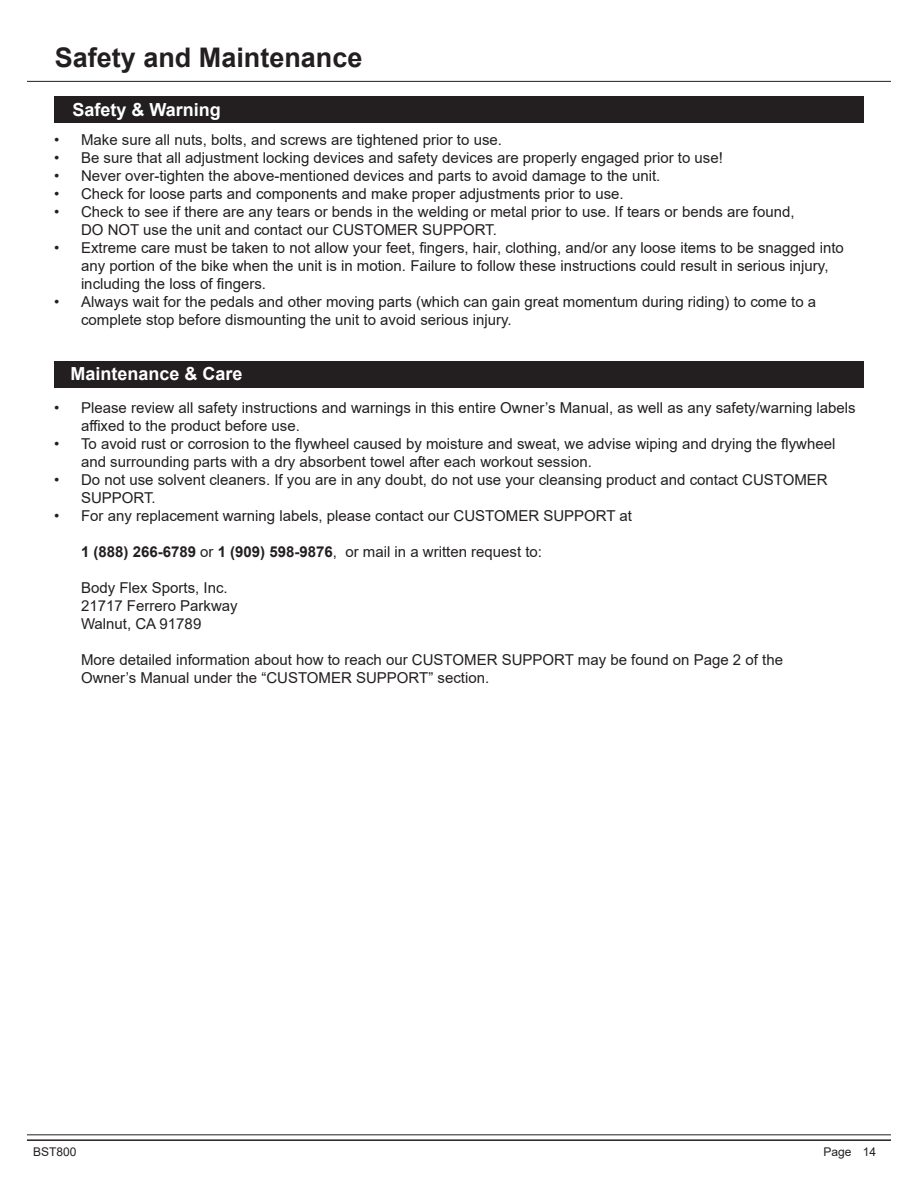
<style>
.page{position:relative;width:918px;height:1188px;background:#fff}
.page>*{position:absolute;margin:0;border:0;box-sizing:border-box;transform-origin:0 0}
.t1{font:700 27px "Arial";color:#231f20}
.Heading_2{font:700 18px "Arial";color:#fff}
.t2{font:15px/18px "Arial";color:#231f20}
.t3{font:12px "Arial";color:#231f20}
.s1{font-weight:700}
</style>
<div class="page">
<hr style="left:27px;top:1139px;width:864px;height:2px;background:#231f20">
<svg style="left:27px;top:81px;width:864px;height:1px"></svg>
<hr style="left:27px;top:1134px;width:864px;height:1px;background:#231f20">
<div style="left:54px;top:96px;width:810px;height:27px;background:#231f20"></div>
<div style="left:54px;top:361px;width:810px;height:27px;background:#231f20"></div>
<p class="t1" style="left:55px;top:38px;width:309px">Safety and Maintenance</p>
<p class="Heading_2" style="left:72px;top:97px;width:150px">Safety &amp; Warning</p>
<p class="t2" style="left:54px;top:130px;width:450px">• Make sure all nuts, bolts, and screws are tightened prior to use.</p>
<p class="t2" style="left:54px;top:148px;width:670px">• Be sure that all adjustment locking devices and safety devices are properly engaged prior to use!</p>
<p class="t2" style="left:54px;top:166px;width:608px">• Never over-tighten the above-mentioned devices and parts to avoid damage to the unit.</p>
<p class="t2" style="left:54px;top:184px;width:571px">• Check for loose parts and components and make proper adjustments prior to use.</p>
<p class="t2" style="left:81px;top:202px;width:715px;text-indent:-27px">• Check to see if there are any tears or bends in the welding or metal prior to use. If tears or bends are found,<br>DO NOT use the unit and contact our CUSTOMER SUPPORT.</p>
<p class="t2" style="left:81px;top:238px;width:764px;text-indent:-27px">• Extreme care must be taken to not allow your feet, fingers, hair, clothing, and/or any loose items to be snagged into any portion of the bike when the unit is in motion. Failure to follow these instructions could result in serious injury, including the loss of fingers.</p>
<p class="t2" style="left:81px;top:292px;width:737px;text-indent:-27px">• Always wait for the pedals and other moving parts (which can gain great momentum during riding) to come to a complete stop before dismounting the unit to avoid serious injury.</p>
<p class="Heading_2" style="left:70px;top:361px;width:174px">Maintenance &amp; Care</p>
<p class="t2" style="left:81px;top:398px;width:776px;text-indent:-27px">• Please review all safety instructions and warnings in this entire Owner’s Manual, as well as any safety/warning labels affixed to the product before use.</p>
<p class="t2" style="left:81px;top:434px;width:756px;text-indent:-27px">• To avoid rust or corrosion to the flywheel caused by moisture and sweat, we advise wiping and drying the flywheel and surrounding parts with a dry absorbent towel after each workout session.</p>
<p class="t2" style="left:81px;top:470px;width:748px;text-indent:-27px">• Do not use solvent cleaners. If you are in any doubt, do not use your cleansing product and contact CUSTOMER<br>SUPPORT.</p>
<p class="t2" style="left:54px;top:506px;width:580px">• For any replacement warning labels, please contact our CUSTOMER SUPPORT at</p>
<p class="t2" style="left:81px;top:542px;width:463px"><span class="s1">1 (888) 266-6789</span> or <span class="s1">1 (909) 598-9876</span>, or mail in a written request to:</p>
<p class="t2" style="left:81px;top:578px;width:158px">Body Flex Sports, Inc.<br>21717 Ferrero Parkway<br>Walnut, CA 91789</p>
<p class="t2" style="left:81px;top:650px;width:704px">More detailed information about how to reach our CUSTOMER SUPPORT may be found on Page 2 of the<br>Owner’s Manual under the “CUSTOMER SUPPORT” section.</p>
<p class="t3" style="left:33px;top:1144px;width:45px">BST800</p>
<p class="t3" style="left:824px;top:1144px;width:54px">Page 14</p>
</div>
